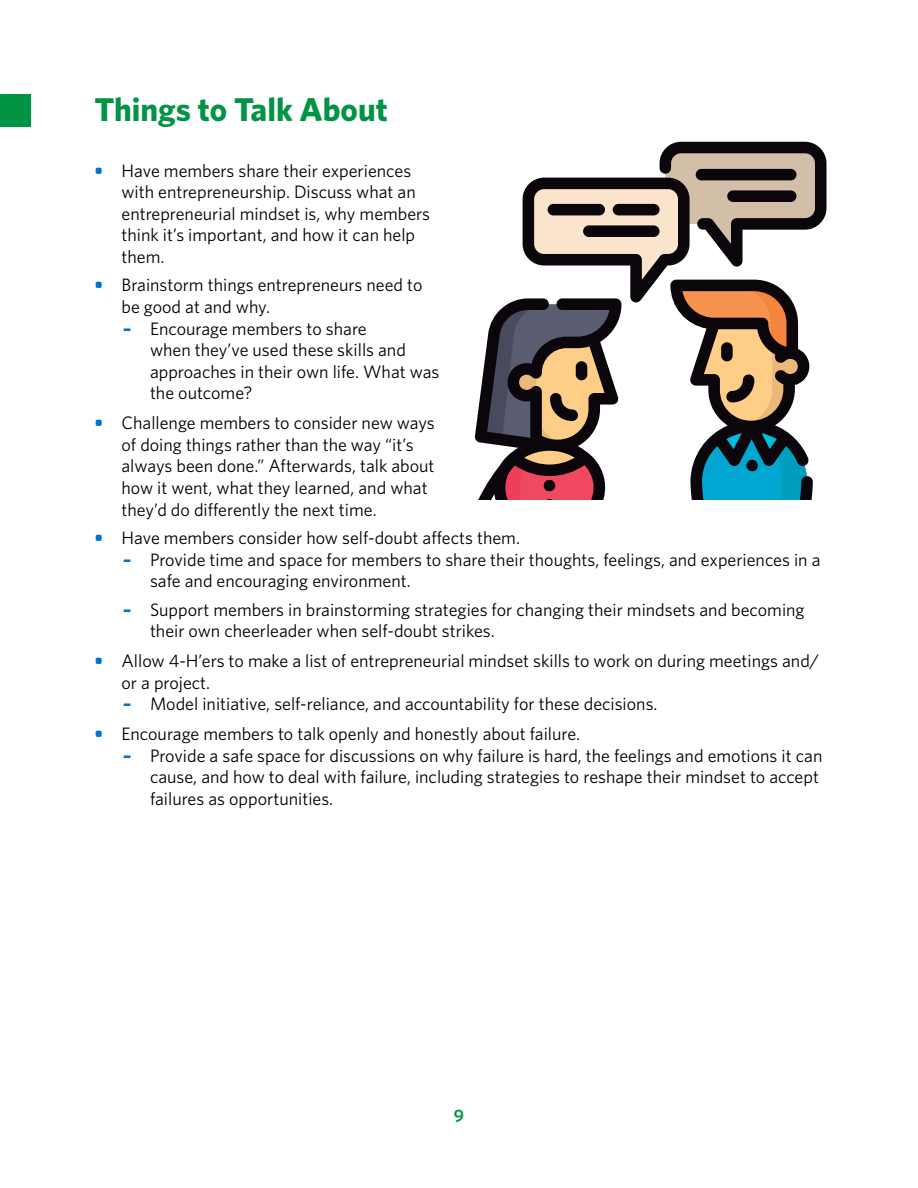
<style>
.page{position:relative;width:918px;height:1188px;background:#fff}
.page>*{position:absolute;margin:0;border:0;box-sizing:border-box;transform-origin:0 0}
.Header_1{font:700 33px "Whitney";color:#009444}
.t1{font:18px/21.6px "Whitney";color:#000}
.t2{font:600 18px "Whitney";color:#039447}
.s1{font-weight:700;color:#0073cf}
</style>
<div class="page">
<div style="left:0;top:94px;width:32px;height:33px;background:#009444"></div>
<svg style="left:474px;top:142px;width:352px;height:358px"></svg>
<p class="Header_1" style="left:94px;top:90px;width:295px">Things to Talk About</p>
<p class="t1" style="left:122px;top:159px;width:310px;text-indent:-27px"><span class="s1">•</span> Have members share their experiences with entrepreneurship. Discuss what an entrepreneurial mindset is, why members think it’s important, and how it can help them.</p>
<p class="t1" style="left:122px;top:274px;width:303px;text-indent:-27px"><span class="s1">•</span> Brainstorm things entrepreneurs need to be good at and why.</p>
<p class="t1" style="left:150px;top:317px;width:291px;text-indent:-27px"><span class="s1">–</span> Encourage members to share<br>when they’ve used these skills and approaches in their own life. What was the outcome?</p>
<p class="t1" style="left:122px;top:412px;width:315px;text-indent:-27px"><span class="s1">•</span> Challenge members to consider new ways of doing things rather than the way “it’s always been done.” Afterwards, talk about how it went, what they learned, and what they’d do differently the next time.</p>
<p class="t1" style="left:94px;top:527px;width:427px"><span class="s1">•</span> Have members consider how self-doubt affects them.</p>
<p class="t1" style="left:150px;top:548px;width:672px;text-indent:-27px"><span class="s1">–</span> Provide time and space for members to share their thoughts, feelings, and experiences in a safe and encouraging environment.</p>
<p class="t1" style="left:150px;top:598px;width:656px;text-indent:-27px"><span class="s1">–</span> Support members in brainstorming strategies for changing their mindsets and becoming their own cheerleader when self-doubt strikes.</p>
<p class="t1" style="left:122px;top:650px;width:699px;text-indent:-27px"><span class="s1">•</span> Allow 4-H’ers to make a list of entrepreneurial mindset skills to work on during meetings and/ or a project.</p>
<p class="t1" style="left:123px;top:693px;width:536px"><span class="s1">–</span> Model initiative, self-reliance, and accountability for these decisions.</p>
<p class="t1" style="left:94px;top:723px;width:487px"><span class="s1">•</span> Encourage members to talk openly and honestly about failure.</p>
<p class="t1" style="left:150px;top:744px;width:674px;text-indent:-27px"><span class="s1">–</span> Provide a safe space for discussions on why failure is hard, the feelings and emotions it can cause, and how to deal with failure, including strategies to reshape their mindset to accept failures as opportunities.</p>
<p class="t2" style="left:454px;top:1105px;width:12px">9</p>
</div>
